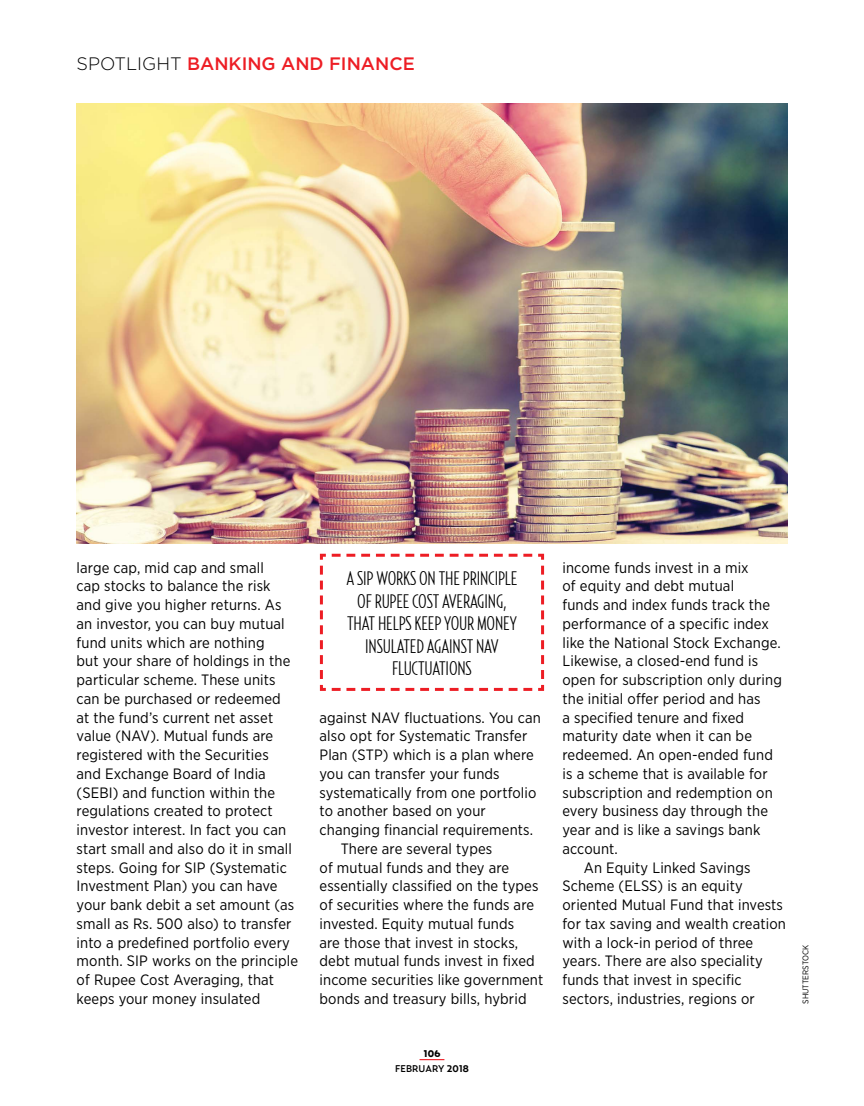
<style>
.page{position:relative;width:864px;height:1106px;background:#fff}
.page>*{position:absolute;margin:0;border:0;box-sizing:border-box;transform-origin:0 0}
.t1{font:300 19.5px/22.5px "Relay Comp";letter-spacing:-.01em;color:#000;text-align:center}
.t2{font:500 18px "Gotham HTF";color:#ed1d24}
.t3{font:15px/18.8px "Gotham Narrow";letter-spacing:.01em;color:#000}
.t4{font:500 9.75px/15px "Relay";letter-spacing:.01em;color:#000;text-align:center}
.t5{font:8.25px "Gotham Narrow";color:#000}
.s1{font-weight:300;color:#000}
.s2{font-weight:900}
.s3{font-weight:700}
</style>
<div class="page">
<svg style="left:419px;top:1059px;width:25px;height:1px"></svg>
<img style="left:77px;top:104px;width:710px;height:439px">
<svg style="left:319px;top:553px;width:226px;height:138px"></svg>
<p class="t2" style="left:77px;top:54px;width:339px"><span class="s1">SPOTLIGHT</span> BANKING AND FINANCE</p>
<p class="t3" style="left:77px;top:557px;width:223px">large cap, mid cap and small<br>cap stocks to balance the risk and give you higher returns. As an investor, you can buy mutual fund units which are nothing<br>but your share of holdings in the particular scheme. These units can be purchased or redeemed<br>at the fund’s current net asset value (NAV). Mutual funds are registered with the Securities<br>and Exchange Board of India (SEBI) and function within the regulations created to protect investor interest. In fact you can start small and also do it in small steps. Going for SIP (Systematic<br>Investment Plan) you can have your bank debit a set amount (as small as Rs. 500 also) to transfer into a predefined portfolio every month. SIP works on the principle of Rupee Cost Averaging, that keeps your money insulated</p>
<h1 class="t1" style="left:346px;top:566px;width:172px">A SIP WORKS ON THE PRINCIPLE<br>OF RUPEE COST AVERAGING,<br>THAT HELPS KEEP YOUR MONEY<br>INSULATED AGAINST NAV<br>FLUCTUATIONS</h1>
<p class="t3" style="left:319px;top:707px;width:223px">against NAV fluctuations. You can</p>
<p class="t3" style="left:319px;top:726px;width:209px">also opt for Systematic Transfer</p>
<p class="t3" style="left:319px;top:745px;width:216px">Plan (STP) which is a plan where</p>
<p class="t3" style="left:319px;top:764px;width:181px">you can transfer your funds</p>
<p class="t3" style="left:319px;top:782px;width:218px">systematically from one portfolio</p>
<p class="t3" style="left:319px;top:801px;width:168px">to another based on your</p>
<p class="t3" style="left:319px;top:820px;width:215px">changing financial requirements.</p>
<p class="t3" style="left:340px;top:839px;width:153px">There are several types</p>
<p class="t3" style="left:319px;top:857px;width:191px">of mutual funds and they are</p>
<p class="t3" style="left:319px;top:876px;width:220px">essentially classified on the types</p>
<p class="t3" style="left:319px;top:895px;width:216px">of securities where the funds are</p>
<p class="t3" style="left:319px;top:914px;width:196px">invested. Equity mutual funds</p>
<p class="t3" style="left:319px;top:932px;width:200px">are those that invest in stocks,</p>
<p class="t3" style="left:319px;top:951px;width:217px">debt mutual funds invest in fixed</p>
<p class="t3" style="left:319px;top:970px;width:225px">income securities like government</p>
<p class="t3" style="left:319px;top:989px;width:208px">bonds and treasury bills, hybrid</p>
<p class="t4" style="left:395px;top:1045px;width:75px"><span class="s2">106<br></span>FEBRUARY <span class="s3">2018</span></p>
<p class="t3" style="left:562px;top:557px;width:188px">income funds invest in a mix</p>
<p class="t3" style="left:562px;top:576px;width:173px">of equity and debt mutual</p>
<p class="t3" style="left:562px;top:595px;width:209px">funds and index funds track the</p>
<p class="t3" style="left:562px;top:614px;width:208px">performance of a specific index</p>
<p class="t3" style="left:562px;top:632px;width:220px">like the National Stock Exchange.</p>
<p class="t3" style="left:562px;top:651px;width:197px">Likewise, a closed-end fund is</p>
<p class="t3" style="left:562px;top:670px;width:221px">open for subscription only during</p>
<p class="t3" style="left:562px;top:689px;width:199px">the initial offer period and has</p>
<p class="t3" style="left:562px;top:707px;width:183px">a specified tenure and fixed</p>
<p class="t3" style="left:562px;top:726px;width:191px">maturity date when it can be</p>
<p class="t3" style="left:562px;top:745px;width:212px">redeemed. An open-ended fund</p>
<p class="t3" style="left:562px;top:764px;width:206px">is a scheme that is available for</p>
<p class="t3" style="left:562px;top:782px;width:212px">subscription and redemption on</p>
<p class="t3" style="left:562px;top:801px;width:207px">every business day through the</p>
<p class="t3" style="left:562px;top:820px;width:199px">year and is like a savings bank</p>
<p class="t3" style="left:562px;top:839px;width:57px">account.</p>
<p class="t3" style="left:583px;top:857px;width:168px">An Equity Linked Savings</p>
<p class="t3" style="left:562px;top:876px;width:182px">Scheme (ELSS) is an equity</p>
<p class="t3" style="left:562px;top:895px;width:222px">oriented Mutual Fund that invests</p>
<p class="t3" style="left:562px;top:914px;width:225px">for tax saving and wealth creation</p>
<p class="t3" style="left:562px;top:932px;width:192px">with a lock-in period of three</p>
<p class="t3" style="left:562px;top:951px;width:202px">years. There are also speciality</p>
<p class="t3" style="left:562px;top:970px;width:180px">funds that invest in specific</p>
<p class="t3" style="left:562px;top:989px;width:194px">sectors, industries, regions or</p>
<p class="t5" style="left:800px;top:1003px;width:60px;rotate:-90deg">SHUTTERSTOCK</p>
</div>
